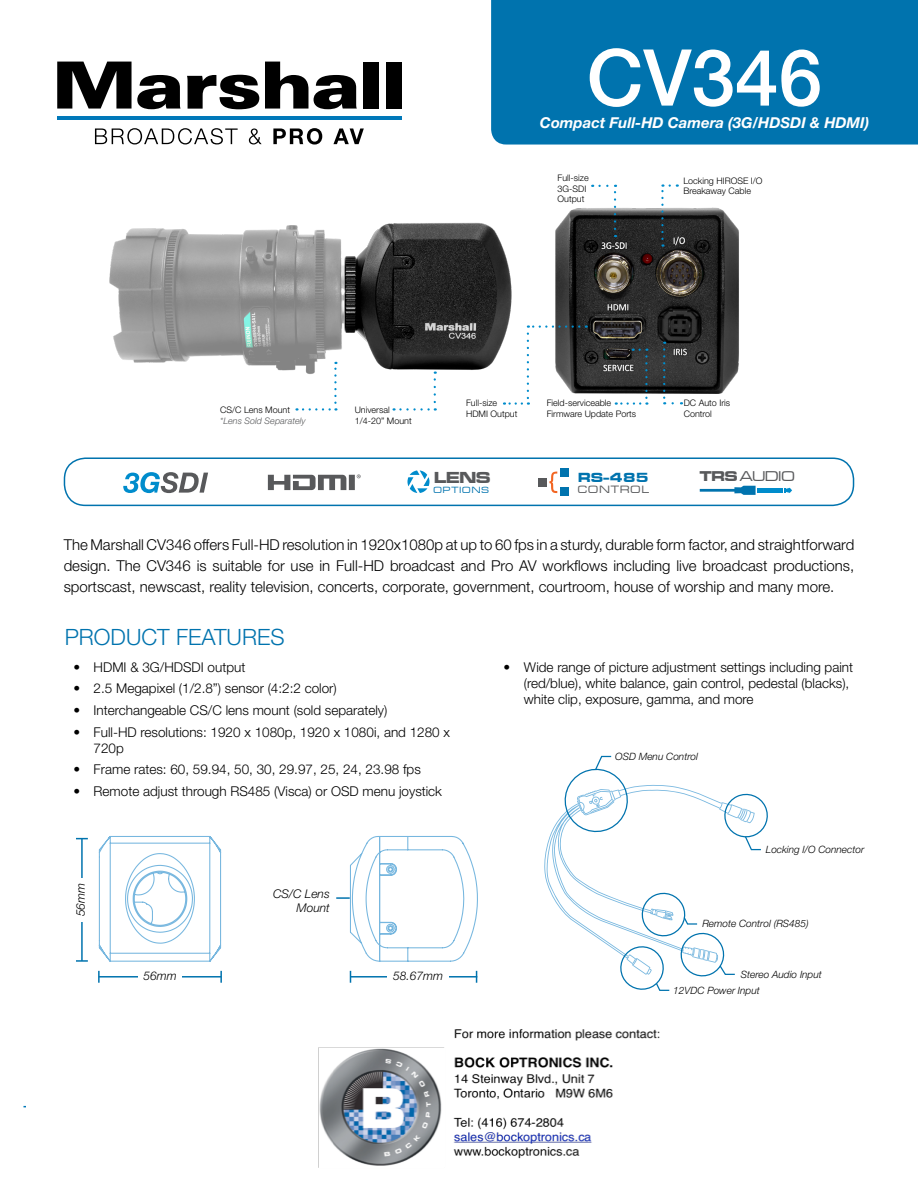
<style>
.page{position:relative;width:918px;height:1188px;background:#fff}
.page>*{position:absolute;margin:0;border:0;box-sizing:border-box;transform-origin:0 0}
.t1{font:500 78.6px "Helvetica Neue";color:#fff}
.t2{font:300 22.5px "Helvetica Neue";color:#0073ae}
.t3{font:16.5px "Microgramma D Bold Exte";color:#58595b}
.t4{font:300 15px/21px "Helvetica Neue";color:#000;text-align:justify}
.t5{font:italic 700 15px "Helvetica Neue";color:#fff}
.t6{font:14.7px "Microgramma D Medi Exte";color:#58595b}
.t7{font:13.65px "Microgramma D Bold Exte";color:#0073ae}
.t8{font:300 13.5px/16.2px "Helvetica Neue";color:#000}
.t9{font:italic 300 12px/14.4px "Helvetica Neue";color:#000;text-align:right}
.t10{font:10.95px "Microgramma D Medi Exte";letter-spacing:.1em;color:#58595b}
.t11{font:italic 300 10.05px/16.2px "Helvetica Neue";color:#000}
.t12{font:9.3px "Microgramma D Medi Exte";letter-spacing:.11em;color:#0073ae}
.t13{font:300 9px/10.8px "Helvetica Neue";color:#000}
.t14{font:italic 300 9px "Helvetica Neue";color:#58595b}
.s1{font-family:"Microgramma D Bold Exte"}
</style>
<div class="page">
<div style="left:64px;top:457px;width:790px;height:49px;border:2px solid #0073ae;border-radius:21px"></div>
<div style="left:491px;top:0;width:427px;height:145px;background:#0073ae"></div>
<svg style="left:57px;top:62px;width:124px;height:47px"></svg>
<svg style="left:187px;top:75px;width:72px;height:34px"></svg>
<svg style="left:265px;top:62px;width:43px;height:47px"></svg>
<svg style="left:314px;top:75px;width:43px;height:34px"></svg>
<div style="left:364px;top:62px;width:15px;height:47px;background:#000"></div>
<div style="left:386px;top:62px;width:16px;height:47px;background:#000"></div>
<hr style="left:57px;top:116px;width:345px;height:4px;background:#0078b9">
<svg style="left:95px;top:128px;width:143px;height:16px"></svg>
<svg style="left:249px;top:128px;width:13px;height:16px"></svg>
<svg style="left:273px;top:128px;width:49px;height:17px"></svg>
<svg style="left:333px;top:128px;width:31px;height:16px"></svg>
<hr style="left:23px;top:1106px;width:872px;height:1px;background:#0078b9">
<img style="left:345px;top:222px;width:167px;height:152px">
<img style="left:555px;top:208px;width:184px;height:185px">
<svg style="left:663px;top:342px;width:2px;height:62px"></svg>
<svg style="left:616px;top:349px;width:32px;height:56px"></svg>
<svg style="left:614px;top:185px;width:2px;height:44px"></svg>
<svg style="left:592px;top:185px;width:15px;height:2px"></svg>
<svg style="left:661px;top:184px;width:3px;height:63px"></svg>
<svg style="left:544px;top:755px;width:224px;height:236px"></svg>
<svg style="left:98px;top:836px;width:380px;height:126px"></svg>
<svg style="left:98px;top:971px;width:2px;height:12px"></svg>
<svg style="left:350px;top:971px;width:1px;height:12px"></svg>
<svg style="left:76px;top:960px;width:12px;height:2px"></svg>
<hr style="left:99px;top:976px;width:122px;height:2px;background:#0073ae">
<hr style="left:351px;top:976px;width:126px;height:2px;background:#0073ae">
<hr style="left:81px;top:839px;width:2px;height:122px;background:#0073ae">
<svg style="left:220px;top:971px;width:2px;height:12px"></svg>
<svg style="left:76px;top:838px;width:12px;height:1px"></svg>
<div style="left:387px;top:971px;width:62px;height:13px;background:#fff"></div>
<div style="left:268px;top:889px;width:62px;height:45px;background:#fff"></div>
<div style="left:138px;top:971px;width:44px;height:13px;background:#fff"></div>
<div style="left:76px;top:878px;width:12px;height:44px;background:#fff"></div>
<svg style="left:336px;top:897px;width:14px;height:2px"></svg>
<svg style="left:528px;top:325px;width:51px;height:3px"></svg>
<svg style="left:504px;top:334px;width:25px;height:71px"></svg>
<svg style="left:109px;top:225px;width:236px;height:146px;background:#a8a8a8"></svg>
<svg style="left:297px;top:362px;width:40px;height:49px"></svg>
<svg style="left:268px;top:474px;width:93px;height:16px"></svg>
<svg style="left:407px;top:470px;width:22px;height:23px"></svg>
<div style="left:560px;top:469px;width:8px;height:8px;background:#0073ae"></div>
<div style="left:560px;top:488px;width:8px;height:8px;background:#0073ae"></div>
<div style="left:538px;top:478px;width:9px;height:8px;background:#58595b"></div>
<svg style="left:549px;top:472px;width:8px;height:21px"></svg>
<svg style="left:123px;top:472px;width:85px;height:21px"></svg>
<div style="left:770px;top:488px;width:13px;height:5px;background:#008ccc"></div>
<div style="left:757px;top:488px;width:13px;height:5px;background:#008ccc"></div>
<svg style="left:784px;top:488px;width:8px;height:5px"></svg>
<svg style="left:734px;top:486px;width:22px;height:9px"></svg>
<hr style="left:700px;top:489px;width:41px;height:3px;background:#0073ae">
<svg style="left:394px;top:408px;width:42px;height:3px"></svg>
<svg style="left:434px;top:372px;width:2px;height:30px"></svg>
<div style="left:26px;top:1014px;width:876px;height:152px;background:#fff"></div>
<img style="left:318px;top:1029px;width:342px;height:139px">
<h1 class="t1" style="left:587px;top:31px;width:237px">CV346</h1>
<p class="t5" style="left:540px;top:113px;width:331px">Compact Full-HD Camera (3G/HDSDI &amp; HDMI)</p>
<p class="t13" style="left:558px;top:172px;width:33px">Full-size<br>3G-SDI<br>Output</p>
<p class="t13" style="left:683px;top:175px;width:81px">Locking HIROSE I/O<br>Breakaway Cable</p>
<p class="t13" style="left:220px;top:404px;width:71px">CS/C Lens Mount</p>
<p class="t14" style="left:220px;top:415px;width:87px">*Lens Sold Separately</p>
<p class="t13" style="left:355px;top:404px;width:59px">Universal<br>1/4-20” Mount</p>
<p class="t13" style="left:466px;top:398px;width:53px">Full-size<br>HDMI Output</p>
<p class="t13" style="left:547px;top:398px;width:91px">Field-serviceable<br>Firmware Update Ports</p>
<p class="t3" style="left:434px;top:467px;width:58px">LENS</p>
<p class="t7" style="left:578px;top:469px;width:72px">RS-485</p>
<p class="t10" style="left:578px;top:482px;width:73px">CONTROL</p>
<p class="t12" style="left:433px;top:484px;width:57px">OPTIONS</p>
<p class="t13" style="left:684px;top:398px;width:48px">DC Auto Iris<br>Control</p>
<p class="t6" style="left:700px;top:467px;width:96px"><span class="s1">TRS</span> AUDIO</p>
<p class="t4" style="left:64px;top:534px;width:792px">The Marshall CV346 offers Full-HD resolution in 1920x1080p at up to 60 fps in a sturdy, durable form factor, and straightforward design. The CV346 is suitable for use in Full-HD broadcast and Pro AV workflows including live broadcast productions, sportscast, newscast, reality television, concerts, corporate, government, courtroom, house of worship and many more.</p>
<h2 class="t2" style="left:65px;top:623px;width:221px">PRODUCT FEATURES</h2>
<p class="t8" style="left:73px;top:659px;width:174px">• HDMI &amp; 3G/HDSDI output</p>
<p class="t8" style="left:73px;top:680px;width:265px">• 2.5 Megapixel (1/2.8”) sensor (4:2:2 color)</p>
<p class="t8" style="left:73px;top:702px;width:316px">• Interchangeable CS/C lens mount (sold separately)</p>
<p class="t8" style="left:94px;top:723px;width:358px;text-indent:-20px">• Full-HD resolutions: 1920 x 1080p, 1920 x 1080i, and 1280 x<br>720p</p>
<p class="t8" style="left:73px;top:761px;width:349px">• Frame rates: 60, 59.94, 50, 30, 29.97, 25, 24, 23.98 fps</p>
<p class="t8" style="left:73px;top:783px;width:370px">• Remote adjust through RS485 (Visca) or OSD menu joystick</p>
<p class="t9" style="left:73px;top:916px;width:35px;rotate:-90deg">56mm</p>
<p class="t9" style="left:143px;top:969px;width:35px">56mm</p>
<p class="t9" style="left:273px;top:887px;width:58px">CS/C Lens<br>Mount</p>
<p class="t9" style="left:393px;top:969px;width:52px">58.67mm</p>
<p class="t8" style="left:524px;top:659px;width:331px;text-indent:-20px">• Wide range of picture adjustment settings including paint (red/blue), white balance, gain control, pedestal (blacks), white clip, exposure, gamma, and more</p>
<p class="t11" style="left:615px;top:749px;width:84px">OSD Menu Control</p>
<p class="t11" style="left:766px;top:841px;width:100px">Locking I/O Connector</p>
<p class="t11" style="left:702px;top:916px;width:108px">Remote Control (RS485)</p>
<p class="t11" style="left:673px;top:966px;width:150px;text-indent:67px">Stereo Audio Input<br>12VDC Power Input</p>
</div>
